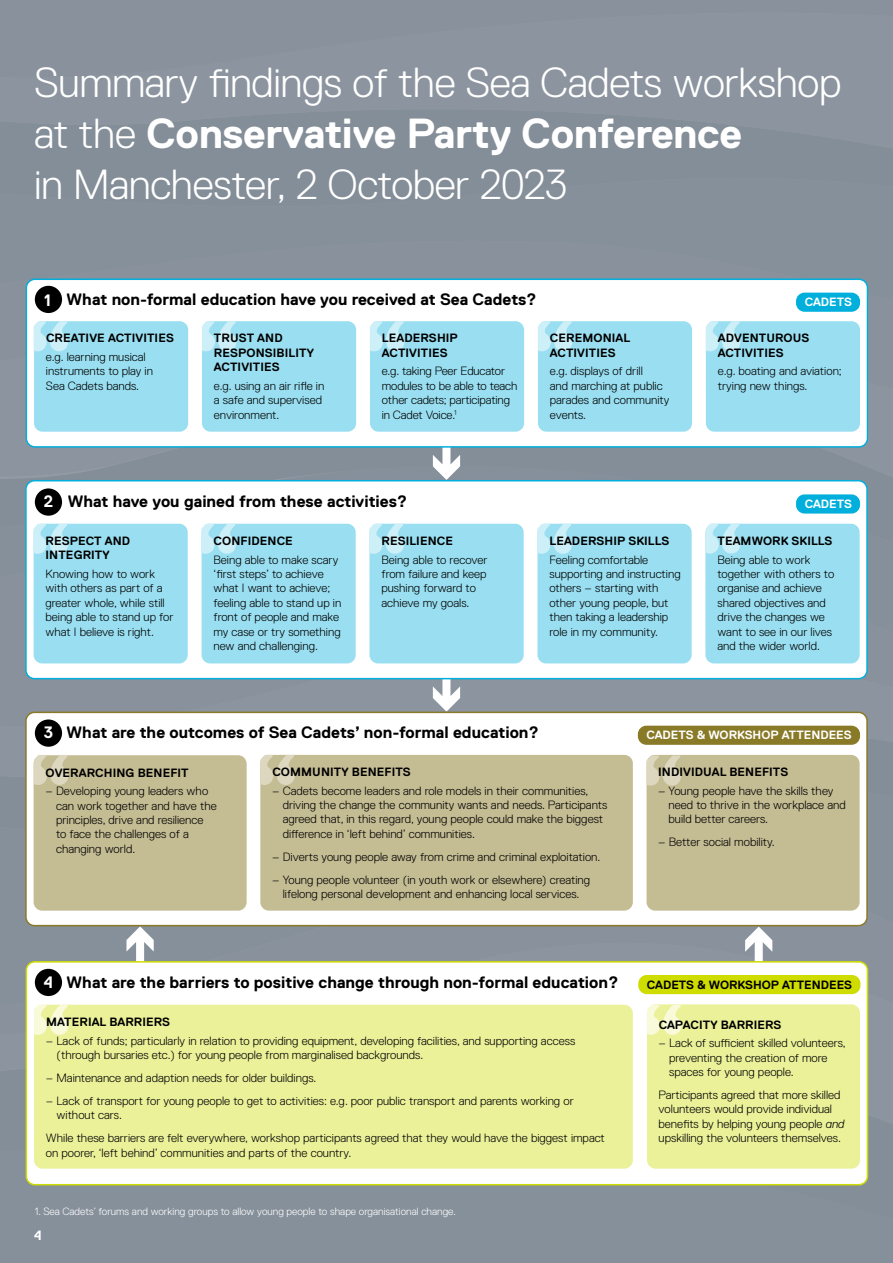
<style>
.page{position:relative;width:893px;height:1263px;background:#848e98}
.page>*{position:absolute;margin:0;border:0;box-sizing:border-box;transform-origin:0 0}
.t1{font:300 42px/51px "Replica Std";letter-spacing:-.01em;color:#fff}
.t2{font:700 16.5px "Replica Std";color:#000}
.t3{font:700 16.5px "Replica Std";color:#fff}
.t4{font:700 13.5px "Replica Std";color:#fff}
.t5{font:300 12px/14.4px "Replica Std";color:#000}
.t6{font:700 12px/14.4px "Replica Std";letter-spacing:.01em;color:#000}
.t7{font:700 12px "Replica Std";color:#fff}
.t8{font:300 10.5px "Replica Std";color:#fff}
.s1{font-weight:700}
.s2{font-style:italic}
</style>
<div class="page">
<svg style="left:126px;top:926px;width:28px;height:35px"></svg>
<svg style="left:745px;top:926px;width:27px;height:35px"></svg>
<svg style="left:433px;top:679px;width:27px;height:33px"></svg>
<svg style="left:433px;top:448px;width:27px;height:32px"></svg>
<div style="left:26px;top:279px;width:841px;height:168px;background:#fff;border-radius:9px"></div>
<div style="left:26px;top:279px;width:842px;height:169px;border:2px solid #00afdb;border-radius:9px"></div>
<div style="left:26px;top:962px;width:841px;height:223px;background:#fff;border-radius:9px"></div>
<div style="left:26px;top:961px;width:842px;height:224px;border:2px solid #cedc00;border-radius:9px"></div>
<div style="left:26px;top:481px;width:841px;height:198px;background:#fff;border-radius:9px"></div>
<div style="left:25px;top:480px;width:843px;height:199px;border:2px solid #00afdb;border-radius:9px"></div>
<div style="left:26px;top:712px;width:841px;height:214px;background:#fff;border-radius:9px"></div>
<div style="left:25px;top:712px;width:843px;height:214px;border:2px solid #897a27;border-radius:9px"></div>
<div style="left:34px;top:321px;width:154px;height:111px;background:#99dff1;border-radius:9px"></div>
<div style="left:202px;top:321px;width:154px;height:111px;background:#99dff1;border-radius:9px"></div>
<div style="left:370px;top:321px;width:154px;height:111px;background:#99dff1;border-radius:9px"></div>
<div style="left:538px;top:321px;width:154px;height:111px;background:#99dff1;border-radius:9px"></div>
<div style="left:706px;top:321px;width:154px;height:111px;background:#99dff1;border-radius:9px"></div>
<div style="left:34px;top:524px;width:154px;height:139px;background:#99dff1;border-radius:9px"></div>
<div style="left:202px;top:524px;width:154px;height:139px;background:#99dff1;border-radius:9px"></div>
<div style="left:369px;top:524px;width:155px;height:139px;background:#99dff1;border-radius:9px"></div>
<div style="left:537px;top:524px;width:155px;height:139px;background:#99dff1;border-radius:9px"></div>
<div style="left:705px;top:524px;width:155px;height:139px;background:#99dff1;border-radius:9px"></div>
<div style="left:34px;top:755px;width:213px;height:156px;background:#c4bc93;border-radius:9px"></div>
<div style="left:260px;top:755px;width:373px;height:156px;background:#c4bc93;border-radius:9px"></div>
<div style="left:796px;top:293px;width:64px;height:19px;background:#00afdb;border-radius:9px"></div>
<div style="left:796px;top:494px;width:64px;height:20px;background:#00afdb;border-radius:9px"></div>
<div style="left:638px;top:726px;width:222px;height:19px;background:#897a27;border-radius:9px"></div>
<div style="left:647px;top:755px;width:213px;height:156px;background:#c4bc93;border-radius:9px"></div>
<div style="left:34px;top:1005px;width:599px;height:163px;background:#ebf199;border-radius:9px"></div>
<div style="left:638px;top:975px;width:222px;height:19px;background:#cedc00;border-radius:9px"></div>
<div style="left:647px;top:1004px;width:213px;height:164px;background:#ebf199;border-radius:9px"></div>
<div style="left:35px;top:286px;width:27px;height:27px;background:#000;border-radius:50%"></div>
<div style="left:35px;top:488px;width:27px;height:28px;background:#000;border-radius:50%"></div>
<div style="left:35px;top:719px;width:27px;height:28px;background:#000;border-radius:50%"></div>
<div style="left:35px;top:969px;width:27px;height:27px;background:#000;border-radius:50%"></div>
<svg style="left:34px;top:321px;width:34px;height:30px"></svg>
<svg style="left:202px;top:321px;width:34px;height:30px"></svg>
<svg style="left:370px;top:321px;width:34px;height:30px"></svg>
<svg style="left:538px;top:321px;width:34px;height:30px"></svg>
<svg style="left:706px;top:321px;width:34px;height:30px"></svg>
<svg style="left:34px;top:524px;width:34px;height:30px"></svg>
<svg style="left:202px;top:524px;width:34px;height:30px"></svg>
<svg style="left:369px;top:524px;width:35px;height:30px"></svg>
<svg style="left:537px;top:524px;width:35px;height:30px"></svg>
<svg style="left:706px;top:523px;width:34px;height:30px"></svg>
<svg style="left:34px;top:755px;width:34px;height:30px"></svg>
<svg style="left:260px;top:755px;width:35px;height:30px"></svg>
<svg style="left:647px;top:755px;width:34px;height:31px"></svg>
<svg style="left:34px;top:1005px;width:34px;height:30px"></svg>
<svg style="left:647px;top:1005px;width:34px;height:30px"></svg>
<h1 class="t1" style="left:34px;top:57px;width:809px">Summary findings of the Sea Cadets workshop at the <span class="s1">Conservative Party Conference<br></span>in Manchester, 2 October 2023</h1>
<h2 class="t3" style="left:44px;top:291px;width:8px">1</h2>
<h2 class="t2" style="left:67px;top:290px;width:471px">What non-formal education have you received at Sea Cadets?</h2>
<p class="t6" style="left:46px;top:331px;width:129px">CREATIVE ACTIVITIES</p>
<p class="t5" style="left:46px;top:350px;width:109px">e.g. learning musical instruments to play in<br>Sea Cadets bands.</p>
<p class="t6" style="left:214px;top:331px;width:101px">TRUST AND<br>RESPONSIBILITY<br>ACTIVITIES</p>
<p class="t5" style="left:214px;top:378px;width:112px">e.g. using an air rifle in a safe and supervised environment.</p>
<p class="t6" style="left:382px;top:331px;width:77px">LEADERSHIP<br>ACTIVITIES</p>
<p class="t5" style="left:382px;top:364px;width:137px">e.g. taking Peer Educator modules to be able to teach other cadets; participating in Cadet Voice.<sup>1</sup></p>
<p class="t6" style="left:550px;top:331px;width:82px">CEREMONIAL<br>ACTIVITIES</p>
<p class="t5" style="left:550px;top:364px;width:121px">e.g. displays of drill<br>and marching at public parades and community events.</p>
<p class="t7" style="left:805px;top:296px;width:49px">CADETS</p>
<p class="t6" style="left:718px;top:331px;width:93px">ADVENTUROUS<br>ACTIVITIES</p>
<p class="t5" style="left:718px;top:364px;width:125px">e.g. boating and aviation; trying new things.</p>
<h2 class="t3" style="left:44px;top:492px;width:11px">2</h2>
<h2 class="t2" style="left:68px;top:492px;width:341px">What have you gained from these activities?</h2>
<p class="t6" style="left:46px;top:534px;width:86px">RESPECT AND<br>INTEGRITY</p>
<p class="t5" style="left:46px;top:567px;width:129px">Knowing how to work with others as part of a greater whole, while still being able to stand up for what I believe is right.</p>
<p class="t6" style="left:214px;top:534px;width:81px">CONFIDENCE</p>
<p class="t5" style="left:213px;top:552px;width:129px">Being able to make scary ‘first steps’ to achieve what I want to achieve; feeling able to stand up in front of people and make my case or try something new and challenging.</p>
<p class="t6" style="left:381px;top:534px;width:73px">RESILIENCE</p>
<p class="t5" style="left:381px;top:552px;width:108px">Being able to recover from failure and keep pushing forward to achieve my goals.</p>
<p class="t6" style="left:549px;top:534px;width:121px">LEADERSHIP SKILLS</p>
<p class="t5" style="left:549px;top:552px;width:133px">Feeling comfortable supporting and instructing others – starting with other young people, but then taking a leadership role in my community.</p>
<p class="t7" style="left:805px;top:497px;width:49px">CADETS</p>
<p class="t6" style="left:717px;top:534px;width:117px">TEAMWORK SKILLS</p>
<p class="t5" style="left:717px;top:552px;width:118px">Being able to work together with others to organise and achieve shared objectives and drive the changes we want to see in our lives and the wider world.</p>
<h2 class="t3" style="left:44px;top:723px;width:11px">3</h2>
<h2 class="t2" style="left:67px;top:723px;width:474px">What are the outcomes of Sea Cadets’ non-formal education?</h2>
<p class="t7" style="left:647px;top:729px;width:207px">CADETS &amp; WORKSHOP ATTENDEES</p>
<p class="t6" style="left:46px;top:765px;width:145px">OVERARCHING BENEFIT</p>
<p class="t5" style="left:56px;top:784px;width:162px;text-indent:-11px">– Developing young leaders who can work together and have the principles, drive and resilience to face the challenges of a changing world.</p>
<p class="t6" style="left:272px;top:765px;width:140px">COMMUNITY BENEFITS</p>
<p class="t5" style="left:283px;top:783px;width:326px;text-indent:-10px">– Cadets become leaders and role models in their communities, driving the change the community wants and needs. Participants agreed that, in this regard, young people could make the biggest difference in ‘left behind’ communities.</p>
<p class="t5" style="left:272px;top:849px;width:330px">– Diverts young people away from crime and criminal exploitation.</p>
<p class="t5" style="left:272px;top:872px;width:319px;text-align:center">– Young people volunteer (in youth work or elsewhere) creating lifelong personal development and enhancing local services.</p>
<p class="t6" style="left:658px;top:765px;width:132px">INDIVIDUAL BENEFITS</p>
<p class="t5" style="left:669px;top:783px;width:179px;text-indent:-10px">– Young people have the skills they need to thrive in the workplace and build better careers.</p>
<p class="t5" style="left:658px;top:835px;width:118px">– Better social mobility.</p>
<h2 class="t3" style="left:44px;top:973px;width:11px">4</h2>
<h2 class="t2" style="left:67px;top:973px;width:553px">What are the barriers to positive change through non-formal education?</h2>
<p class="t6" style="left:647px;top:977px;width:207px">CADETS &amp; WORKSHOP ATTENDEES</p>
<p class="t6" style="left:46px;top:1015px;width:126px">MATERIAL BARRIERS</p>
<p class="t5" style="left:57px;top:1033px;width:520px;text-indent:-11px">– Lack of funds; particularly in relation to providing equipment, developing facilities, and supporting access (through bursaries etc.) for young people from marginalised backgrounds.</p>
<p class="t5" style="left:46px;top:1071px;width:272px">– Maintenance and adaption needs for older buildings.</p>
<p class="t5" style="left:57px;top:1093px;width:519px;text-indent:-11px">– Lack of transport for young people to get to activities: e.g. poor public transport and parents working or without cars.</p>
<p class="t5" style="left:46px;top:1131px;width:560px">While these barriers are felt everywhere, workshop participants agreed that they would have the biggest impact on poorer, ‘left behind’ communities and parts of the country.</p>
<p class="t8" style="left:35px;top:1205px;width:423px">1. Sea Cadets’ forums and working groups to allow young people to shape organisational change.</p>
<p class="t4" style="left:34px;top:1227px;width:9px">4</p>
<p class="t6" style="left:659px;top:1017px;width:124px">CAPACITY BARRIERS</p>
<p class="t5" style="left:669px;top:1036px;width:178px;text-indent:-11px">– Lack of sufficient skilled volunteers, preventing the creation of more spaces for young people.</p>
<p class="t5" style="left:659px;top:1088px;width:187px">Participants agreed that more skilled volunteers would provide individual benefits by helping young people <span class="s2">and </span>upskilling the volunteers themselves.</p>
</div>
